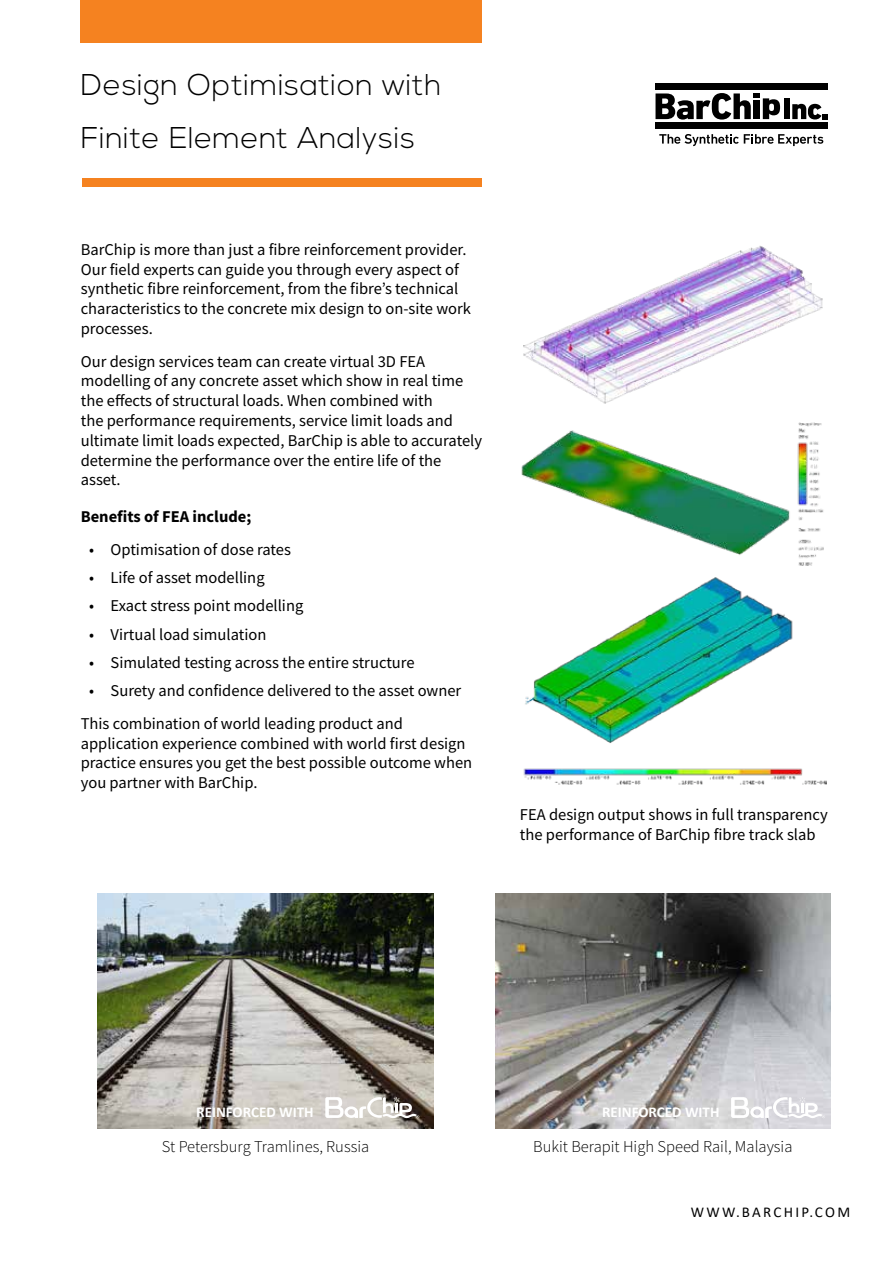
<style>
.page{position:relative;width:893px;height:1263px;background:#fff}
.page>*{position:absolute;margin:0;border:0;box-sizing:border-box;transform-origin:0 0}
.t1{font:300 30px/52.5px "Nexa";letter-spacing:.02em;color:#000}
.t2{font:16.5px/19.8px "Source Sans Pro";color:#000}
.t3{font:300 16.5px "Source Sans Pro";color:#000}
.t4{font:700 16.5px "Source Sans Pro";color:#000}
.t5{font:700 15px "Calibri";color:#fff}
.t6{font:15px "Calibri";letter-spacing:.155em;color:#000}
</style>
<div class="page">
<img style="left:98px;top:893px;width:335px;height:236px">
<img style="left:521px;top:422px;width:303px;height:144px">
<img style="left:523px;top:246px;width:300px;height:158px">
<img style="left:523px;top:577px;width:303px;height:208px">
<img style="left:495px;top:893px;width:336px;height:236px">
<svg style="left:731px;top:1097px;width:94px;height:21px"></svg>
<svg style="left:325px;top:1097px;width:94px;height:21px"></svg>
<div style="left:81px;top:0;width:401px;height:43px;background:#f58220"></div>
<div style="left:82px;top:178px;width:400px;height:9px;background:#f58220"></div>
<div style="left:655px;top:84px;width:172px;height:6px;background:#000"></div>
<div style="left:655px;top:123px;width:172px;height:6px;background:#000"></div>
<div style="left:784px;top:98px;width:6px;height:21px;background:#000"></div>
<svg style="left:792px;top:104px;width:35px;height:15px"></svg>
<svg style="left:655px;top:93px;width:125px;height:27px"></svg>
<svg style="left:659px;top:134px;width:164px;height:12px"></svg>
<h1 class="t1" style="left:81px;top:60px;width:362px">Design Optimisation with<br>Finite Element Analysis</h1>
<p class="t2" style="left:81px;top:239px;width:392px">BarChip is more than just a fibre reinforcement provider.<br>Our field experts can guide you through every aspect of synthetic fibre reinforcement, from the fibre’s technical characteristics to the concrete mix design to on-site work processes.</p>
<p class="t2" style="left:81px;top:351px;width:403px">Our design services team can create virtual 3D FEA modelling of any concrete asset which show in real time the effects of structural loads. When combined with<br>the performance requirements, service limit loads and ultimate limit loads expected, BarChip is able to accurately determine the performance over the entire life of the asset.</p>
<p class="t4" style="left:81px;top:505px;width:172px">Benefits of FEA include;</p>
<p class="t2" style="left:89px;top:539px;width:203px">• Optimisation of dose rates</p>
<p class="t2" style="left:89px;top:567px;width:177px">• Life of asset modelling</p>
<p class="t2" style="left:89px;top:596px;width:216px">• Exact stress point modelling</p>
<p class="t2" style="left:89px;top:624px;width:179px">• Virtual load simulation</p>
<p class="t2" style="left:89px;top:652px;width:327px">• Simulated testing across the entire structure</p>
<p class="t2" style="left:81px;top:674px;width:382px;line-height:32.5px;text-indent:9px">• Surety and confidence delivered to the asset owner<br>This combination of world leading product and</p>
<p class="t2" style="left:81px;top:733px;width:393px">application experience combined with world first design practice ensures you get the best possible outcome when you partner with BarChip.</p>
<p class="t2" style="left:520px;top:805px;width:309px">FEA design output shows in full transparency the performance of BarChip fibre track slab</p>
<p class="t5" style="left:196px;top:1101px;width:119px">REINFORCED WITH</p>
<p class="t5" style="left:602px;top:1101px;width:119px">REINFORCED WITH</p>
<p class="t3" style="left:162px;top:1136px;width:209px">St Petersburg Tramlines, Russia</p>
<p class="t3" style="left:533px;top:1136px;width:261px">Bukit Berapit High Speed Rail, Malaysia</p>
<p class="t6" style="left:691px;top:1202px;width:161px">WWW.BARCHIP.COM</p>
</div>
